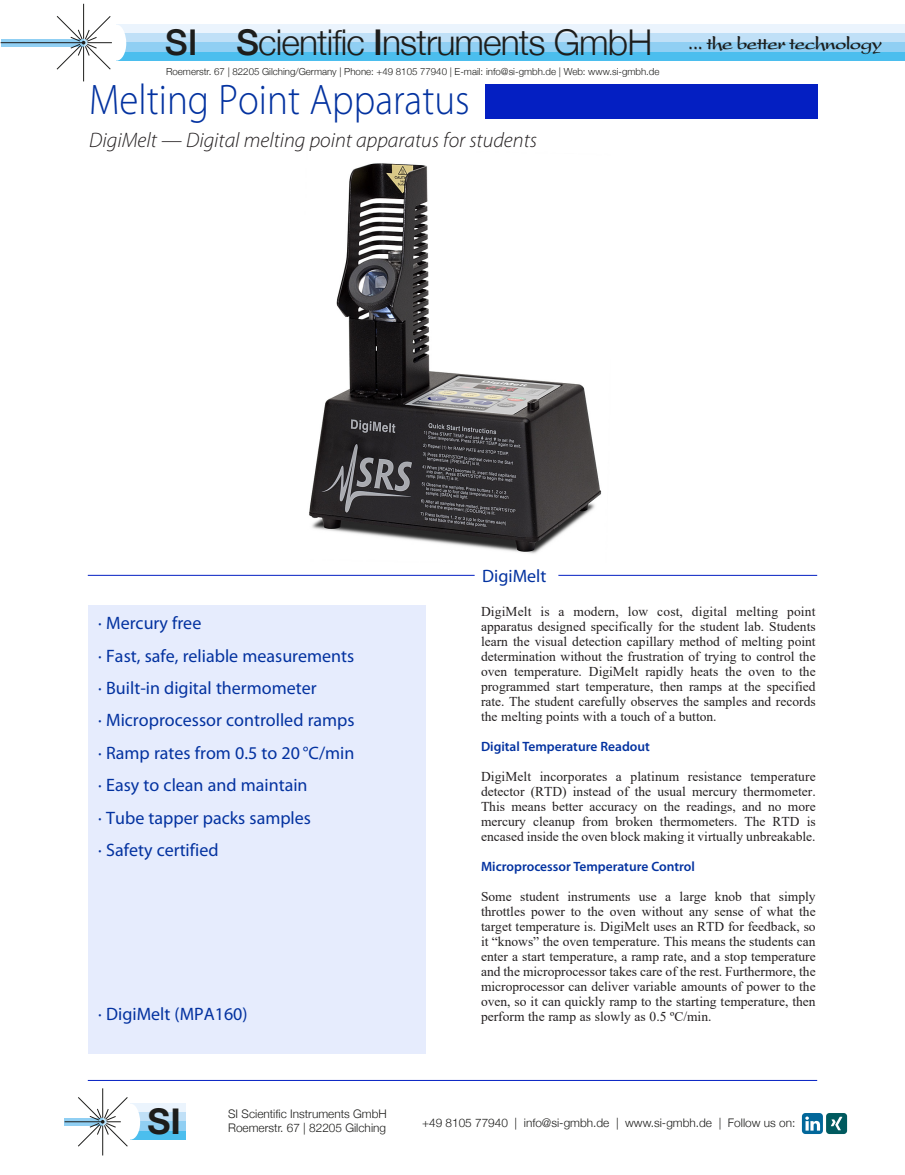
<style>
.page{position:relative;width:905px;height:1175px;background:#fff}
.page>*{position:absolute;margin:0;border:0;box-sizing:border-box;transform-origin:0 0}
.t1{font:300 42.9px "Myriad Pro";color:#0332a0;scale:.91 1}
.t2{font:300 35.55px "Helvetica Neue";letter-spacing:-.025em;color:#1d1d1b}
.t3{font:700 35.4px "Helvetica Neue";color:#1d1d1b}
.t4{font:italic 300 21px "Myriad Pro";color:#231f20}
.t5{font:18px "Myriad Pro";color:#0332a0}
.t6{font:13.5px/15px "Times New Roman";color:#231f20;text-align:justify}
.body_text{font:600 13.5px "Myriad Pro";color:#0332a0}
.t7{font:300 11.85px/14.2px "Helvetica Neue";color:#1d1d1b}
.t8{font:300 9.75px "Helvetica Neue";color:#1d1d1b}
.s1{font-weight:500}
</style>
<div class="page">
<hr style="left:88px;top:1080px;width:729px;height:1px;background:#031fc2">
<div style="left:88px;top:605px;width:337px;height:448px;background:#e6ecfd"></div>
<hr style="left:558px;top:575px;width:259px;height:1px;background:#031fc2">
<div style="left:485px;top:84px;width:332px;height:35px;background:#041fc2"></div>
<hr style="left:88px;top:575px;width:386px;height:1px;background:#031fc2">
<img style="left:309px;top:163px;width:293px;height:391px">
<div style="left:117px;top:25px;width:787px;height:9px;background:#ebf4fd"></div>
<div style="left:117px;top:34px;width:787px;height:9px;background:#c0e0f7"></div>
<div style="left:117px;top:43px;width:787px;height:9px;background:#90cff3"></div>
<div style="left:117px;top:52px;width:787px;height:9px;background:#4bbeee"></div>
<svg style="left:1px;top:39px;width:55px;height:8px"></svg>
<hr style="left:1px;top:42px;width:83px;height:1px;background:#1d1d1b">
<hr style="left:83px;top:47px;width:1px;height:34px;background:#1d1d1b">
<hr style="left:83px;top:4px;width:1px;height:35px;background:#1d1d1b">
<div style="left:107px;top:25px;width:19px;height:36px;background:#fff;border-radius:50%"></div>
<svg style="left:56px;top:15px;width:56px;height:55px"></svg>
<div style="left:130px;top:1131px;width:56px;height:8px;background:#4bbeee"></div>
<svg style="left:65px;top:1118px;width:12px;height:7px"></svg>
<hr style="left:65px;top:1121px;width:38px;height:1px;background:#1d1d1b">
<hr style="left:102px;top:1125px;width:1px;height:30px;background:#1d1d1b">
<svg style="left:77px;top:1088px;width:51px;height:59px"></svg>
<hr style="left:107px;top:1121px;width:30px;height:1px;background:#1d1d1b">
<div style="left:130px;top:1103px;width:56px;height:9px;background:#ebf4fd"></div>
<div style="left:130px;top:1112px;width:56px;height:9px;background:#c0e0f7"></div>
<div style="left:130px;top:1121px;width:56px;height:10px;background:#90cff3"></div>
<div style="left:121px;top:1103px;width:19px;height:36px;background:#fff;border-radius:50%"></div>
<div style="left:801px;top:1113px;width:21px;height:21px;background:#02679a;border-radius:3px"></div>
<svg style="left:805px;top:1116px;width:15px;height:14px"></svg>
<div style="left:826px;top:1113px;width:21px;height:21px;background:#005a5f;border-radius:3px"></div>
<svg style="left:830px;top:1116px;width:12px;height:14px"></svg>
<h2 class="t2" style="left:165px;top:14px;width:718px"><span class="s1">SI S</span>cientific <span class="s1">I</span>nstruments GmbH <sup>...</sup> <sup>the</sup> <sup>better</sup> <sup>technology</sup></h2>
<p class="t8" style="left:166px;top:64px;width:495px">Roemerstr. 67 | 82205 Gilching/Germany | Phone: +49 8105 77940 | E-mail: info@si-gmbh.de | Web: www.si-gmbh.de</p>
<p class="t1" style="left:89px;top:76px;width:419px">Melting Point Apparatus</p>
<p class="t4" style="left:89px;top:129px;width:449px">DigiMelt — Digital melting point apparatus for students</p>
<p class="t5" style="left:98px;top:612px;width:105px">· Mercury free</p>
<p class="t5" style="left:98px;top:644px;width:257px">· Fast, safe, reliable measurements</p>
<p class="t5" style="left:98px;top:677px;width:220px">· Built-in digital thermometer</p>
<p class="t5" style="left:98px;top:709px;width:258px">· Microprocessor controlled ramps</p>
<p class="t5" style="left:98px;top:741px;width:258px">· Ramp rates from 0.5 to 20 °C/min</p>
<p class="t5" style="left:98px;top:774px;width:211px">· Easy to clean and maintain</p>
<p class="t5" style="left:98px;top:806px;width:214px">· Tube tapper packs samples</p>
<p class="t5" style="left:98px;top:838px;width:122px">· Safety certified</p>
<p class="t5" style="left:98px;top:1002px;width:151px">· DigiMelt (MPA160)</p>
<p class="t5" style="left:482px;top:565px;width:66px">DigiMelt</p>
<p class="t6" style="left:481px;top:603px;width:336px">DigiMelt is a modern, low cost, digital melting point apparatus designed specifically for the student lab. Students learn the visual detection capillary method of melting point determination without the frustration of trying to control the oven temperature. DigiMelt rapidly heats the oven to the programmed start temperature, then ramps at the specified rate. The student carefully observes the samples and records the melting points with a touch of a button.</p>
<p class="body_text" style="left:481px;top:738px;width:170px">Digital Temperature Readout</p>
<p class="t6" style="left:481px;top:768px;width:336px">DigiMelt incorporates a platinum resistance temperature detector (RTD) instead of the usual mercury thermometer.<br>This means better accuracy on the readings, and no more mercury cleanup from broken thermometers. The RTD is encased inside the oven block making it virtually unbreakable.</p>
<p class="body_text" style="left:481px;top:858px;width:215px">Microprocessor Temperature Control</p>
<p class="t6" style="left:481px;top:888px;width:336px">Some student instruments use a large knob that simply throttles power to the oven without any sense of what the target temperature is. DigiMelt uses an RTD for feedback, so it “knows” the oven temperature. This means the students can enter a start temperature, a ramp rate, and a stop temperature and the microprocessor takes care of the rest. Furthermore, the microprocessor can deliver variable amounts of power to the oven, so it can quickly ramp to the starting temperature, then perform the ramp as slowly as 0.5 ºC/min.</p>
<h3 class="t3" style="left:148px;top:1094px;width:35px">SI</h3>
<p class="t7" style="left:228px;top:1105px;width:160px">SI Scientific Instruments GmbH<br>Roemerstr. 67 | 82205 Gilching</p>
<p class="t7" style="left:422px;top:1114px;width:375px">+49 8105 77940 | info@si-gmbh.de | www.si-gmbh.de | Follow us on:</p>
</div>
